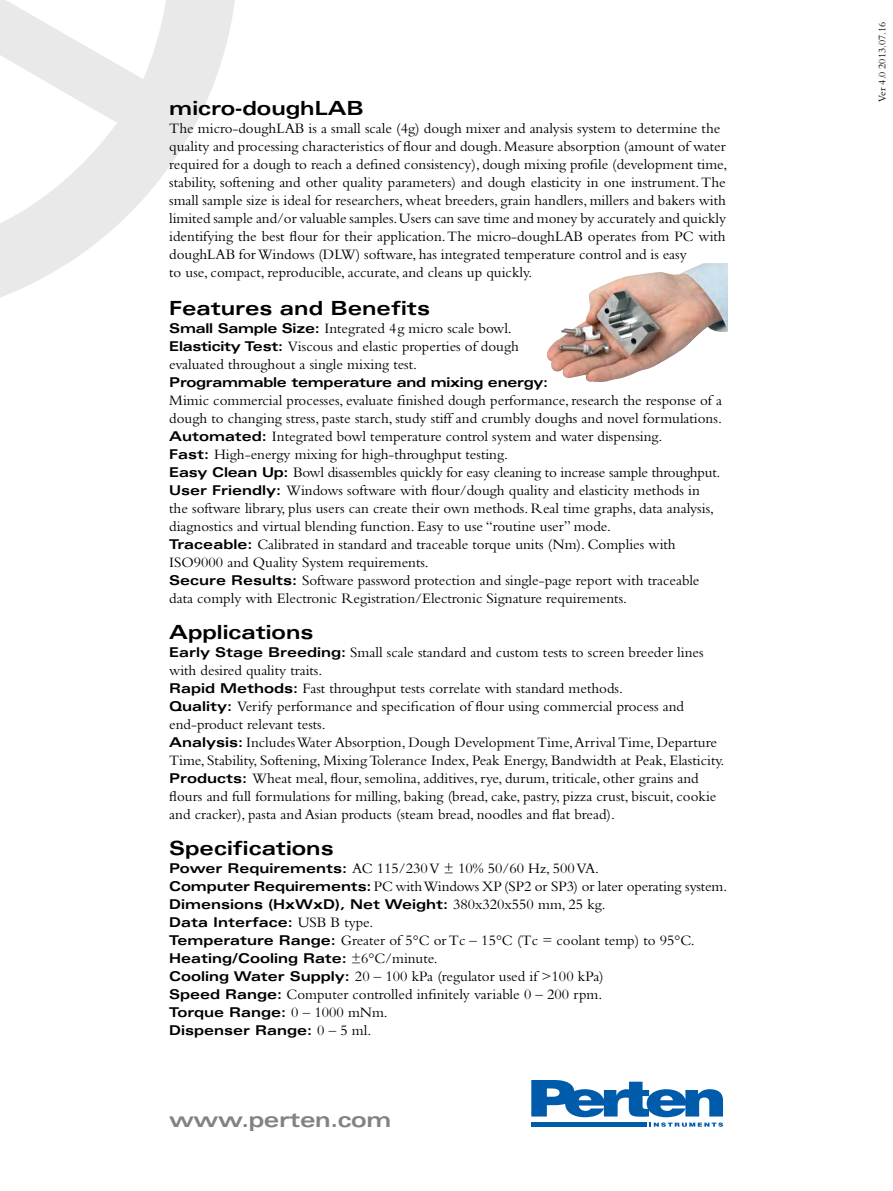
<style>
.page{position:relative;width:893px;height:1191px;background:#fff}
.page>*{position:absolute;margin:0;border:0;box-sizing:border-box;transform-origin:0 0}
.t1{font:700 expanded 21px "Univers";letter-spacing:-.02em;color:#808285}
.t2{font:700 expanded 19.5px "Univers";color:#000}
.t3{font:15px/18px "Bembo";color:#000}
.t4{font:700 expanded 13.5px/18px "Univers";color:#000}
.t5{font:700 expanded 13.5px "Univers";letter-spacing:-.02em;color:#000}
.t6{font:10.5px "Bembo";color:#000}
.s1{font-family:"Univers";font-weight:700;font-stretch:expanded;font-size:13.5px}
.s2{font-family:"Bembo";font-weight:400;font-stretch:normal;font-size:15px}
</style>
<div class="page">
<svg style="left:531px;top:1080px;width:192px;height:46px"></svg>
<hr style="left:531px;top:1122px;width:116px;height:4px;background:#005baa">
<svg style="left:0;top:0;width:235px;height:297px"></svg>
<img style="left:547px;top:263px;width:181px;height:119px">
<h2 class="t2" style="left:169px;top:97px;width:196px">micro-doughLAB</h2>
<p class="t3" style="left:169px;top:119px;width:560px">The micro-doughLAB is a small scale (4g) dough mixer and analysis system to determine the quality and processing characteristics of flour and dough. Measure absorption (amount of water required for a dough to reach a defined consistency), dough mixing profile (development time, stability, softening and other quality parameters) and dough elasticity in one instrument. The small sample size is ideal for researchers, wheat breeders, grain handlers, millers and bakers with limited sample and/or valuable samples. Users can save time and money by accurately and quickly identifying the best flour for their application. The micro-doughLAB operates from PC with doughLAB for Windows (DLW) software, has integrated temperature control and is easy<br>to use, compact, reproducible, accurate, and cleans up quickly.</p>
<h2 class="t2" style="left:169px;top:297px;width:262px">Features and Benefits</h2>
<p class="t3" style="left:169px;top:319px;width:351px"><span class="s1">Small Sample Size:</span> Integrated 4g micro scale bowl.<br><span class="s1">Elasticity Test:</span> Viscous and elastic properties of dough evaluated throughout a single mixing test.</p>
<p class="t5" style="left:169px;top:374px;width:380px">Programmable temperature and mixing energy:</p>
<p class="t3" style="left:169px;top:391px;width:554px">Mimic commercial processes, evaluate finished dough performance, research the response of a dough to changing stress, paste starch, study stiff and crumbly doughs and novel formulations.<br><span class="s1">Automated:</span> Integrated bowl temperature control system and water dispensing.<br><span class="s1">Fast:</span> High-energy mixing for high-throughput testing.<br><span class="s1">Easy Clean Up:</span> Bowl disassembles quickly for easy cleaning to increase sample throughput.<br><span class="s1">User Friendly:</span> Windows software with flour/dough quality and elasticity methods in the software library, plus users can create their own methods. Real time graphs, data analysis, diagnostics and virtual blending function. Easy to use “routine user” mode.<br><span class="s1">Traceable:</span> Calibrated in standard and traceable torque units (Nm). Complies with ISO9000 and Quality System requirements.<br><span class="s1">Secure Results:</span> Software password protection and single-page report with traceable data comply with Electronic Registration/Electronic Signature requirements.</p>
<h2 class="t2" style="left:169px;top:621px;width:146px">Applications</h2>
<p class="t3" style="left:169px;top:643px;width:557px"><span class="s1">Early Stage Breeding:</span> Small scale standard and custom tests to screen breeder lines with desired quality traits.<br><span class="s1">Rapid Methods:</span> Fast throughput tests correlate with standard methods.<br><span class="s1">Quality:</span> Verify performance and specification of flour using commercial process and end-product relevant tests.<br><span class="s1">Analysis:</span> IncludesWater Absorption, Dough Development Time, Arrival Time, Departure Time, Stability, Softening, Mixing Tolerance Index, Peak Energy, Bandwidth at Peak, Elasticity.<br><span class="s1">Products:</span> Wheat meal, flour, semolina, additives, rye, durum, triticale, other grains and flours and full formulations for milling, baking (bread, cake, pastry, pizza crust, biscuit, cookie and cracker), pasta and Asian products (steam bread, noodles and flat bread).</p>
<h2 class="t2" style="left:169px;top:837px;width:166px">Specifications</h2>
<p class="t3" style="left:169px;top:859px;width:559px"><span class="s1">Power Requirements:</span> AC 115/230 V ± 10% 50/60 Hz, 500 VA.<br><span class="s1">Computer Requirements:</span> PC with Windows XP (SP2 or SP3) or later operating system.</p>
<p class="t4" style="left:169px;top:895px;width:438px">Dimensions (HxWxD), Net Weight: <span class="s2">380x320x550 mm, 25 kg.<br></span>Data Interface: <span class="s2">USB B type.</span></p>
<p class="t3" style="left:169px;top:931px;width:527px"><span class="s1">Temperature Range:</span> Greater of 5°C or Tc – 15°C (Tc = coolant temp) to 95°C.</p>
<p class="t4" style="left:169px;top:949px;width:270px">Heating/Cooling Rate: <span class="s2">±6°C/minute.</span></p>
<p class="t3" style="left:169px;top:967px;width:436px"><span class="s1">Cooling Water Supply:</span> 20 – 100 kPa (regulator used if &gt;100 kPa)<br><span class="s1">Speed Range:</span> Computer controlled infinitely variable 0 – 200 rpm.</p>
<p class="t4" style="left:169px;top:1003px;width:220px">Torque Range: <span class="s2">0 – 1000 mNm.<br></span>Dispenser Range: <span class="s2">0 – 5 ml.</span></p>
<h1 class="t1" style="left:169px;top:1107px;width:224px">www.perten.com</h1>
<p class="t6" style="left:876px;top:102px;width:81px;rotate:-90deg">Ver 4.0 2013.07.16</p>
</div>
